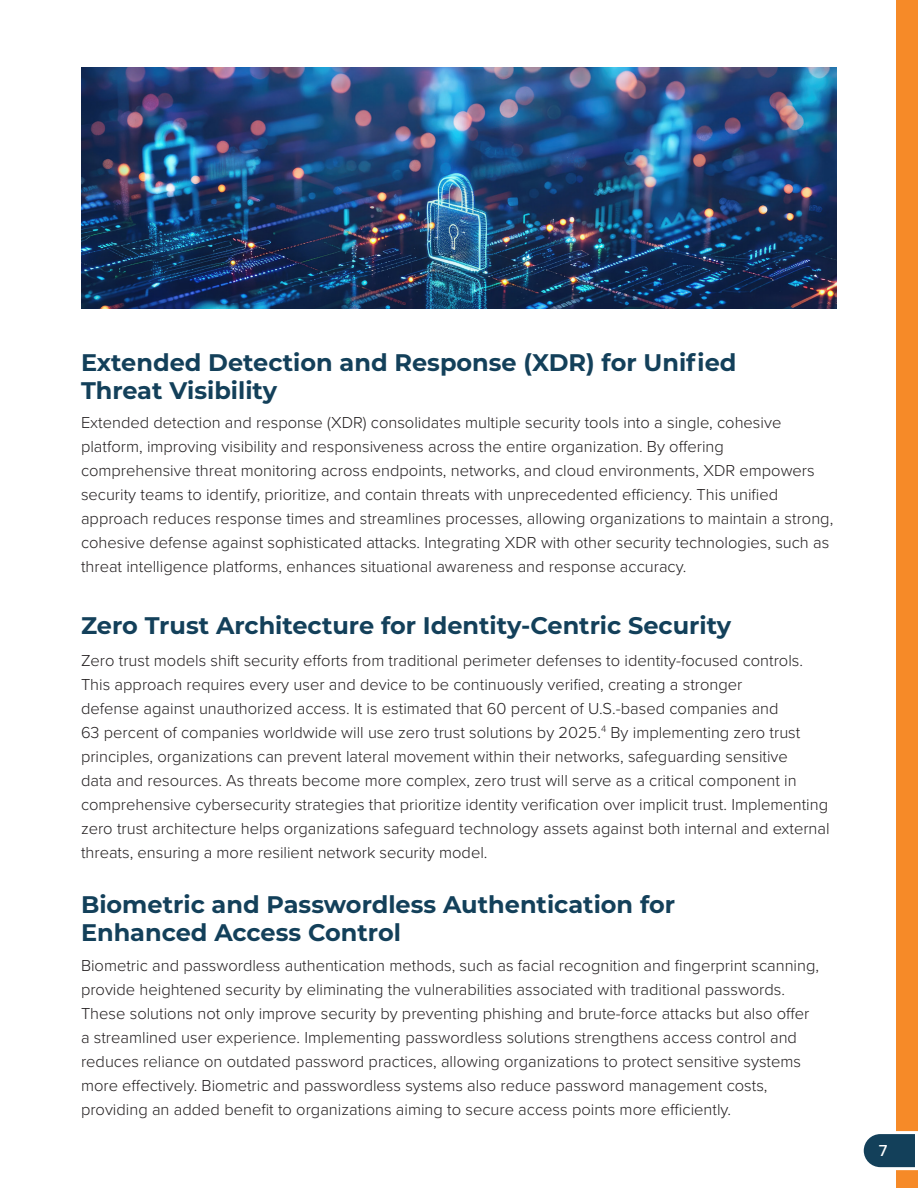
<style>
.page{position:relative;width:918px;height:1188px;background:#fff}
.page>*{position:absolute;margin:0;border:0;box-sizing:border-box;transform-origin:0 0}
.t1{font:700 24px/28.8px "Montserrat";color:#13405a}
.Body_copy{font:300 16.5px/24px "Proxima Nova";color:#231f20}
.t2{font:500 16.5px "Proxima Nova";color:#fff}
</style>
<div class="page">
<div style="left:897px;top:0;width:21px;height:1188px;background:#f68a28"></div>
<svg style="left:863px;top:1130px;width:55px;height:42px"></svg>
<img style="left:81px;top:68px;width:756px;height:241px">
<p class="t1" style="left:81px;top:346px;width:657px">Extended Detection and Response (XDR) for Unified<br>Threat Visibility</p>
<p class="Body_copy" style="left:81px;top:410px;width:754px">Extended detection and response (XDR) consolidates multiple security tools into a single, cohesive platform, improving visibility and responsiveness across the entire organization. By offering comprehensive threat monitoring across endpoints, networks, and cloud environments, XDR empowers security teams to identify, prioritize, and contain threats with unprecedented efficiency. This unified approach reduces response times and streamlines processes, allowing organizations to maintain a strong, cohesive defense against sophisticated attacks. Integrating XDR with other security technologies, such as threat intelligence platforms, enhances situational awareness and response accuracy.</p>
<p class="t1" style="left:81px;top:610px;width:652px">Zero Trust Architecture for Identity-Centric Security</p>
<p class="Body_copy" style="left:81px;top:647px;width:750px">Zero trust models shift security efforts from traditional perimeter defenses to identity-focused controls.<br>This approach requires every user and device to be continuously verified, creating a stronger<br>defense against unauthorized access. It is estimated that 60 percent of U.S.-based companies and<br>63 percent of companies worldwide will use zero trust solutions by 2025.<sup>4</sup> By implementing zero trust principles, organizations can prevent lateral movement within their networks, safeguarding sensitive<br>data and resources. As threats become more complex, zero trust will serve as a critical component in comprehensive cybersecurity strategies that prioritize identity verification over implicit trust. Implementing zero trust architecture helps organizations safeguard technology assets against both internal and external threats, ensuring a more resilient network security model.</p>
<p class="t1" style="left:81px;top:888px;width:596px">Biometric and Passwordless Authentication for<br>Enhanced Access Control</p>
<p class="Body_copy" style="left:81px;top:952px;width:740px">Biometric and passwordless authentication methods, such as facial recognition and fingerprint scanning, provide heightened security by eliminating the vulnerabilities associated with traditional passwords.<br>These solutions not only improve security by preventing phishing and brute-force attacks but also offer a streamlined user experience. Implementing passwordless solutions strengthens access control and reduces reliance on outdated password practices, allowing organizations to protect sensitive systems more effectively. Biometric and passwordless systems also reduce password management costs, providing an added benefit to organizations aiming to secure access points more efficiently.</p>
<p class="t2" style="left:879px;top:1138px;width:10px">7</p>
</div>
